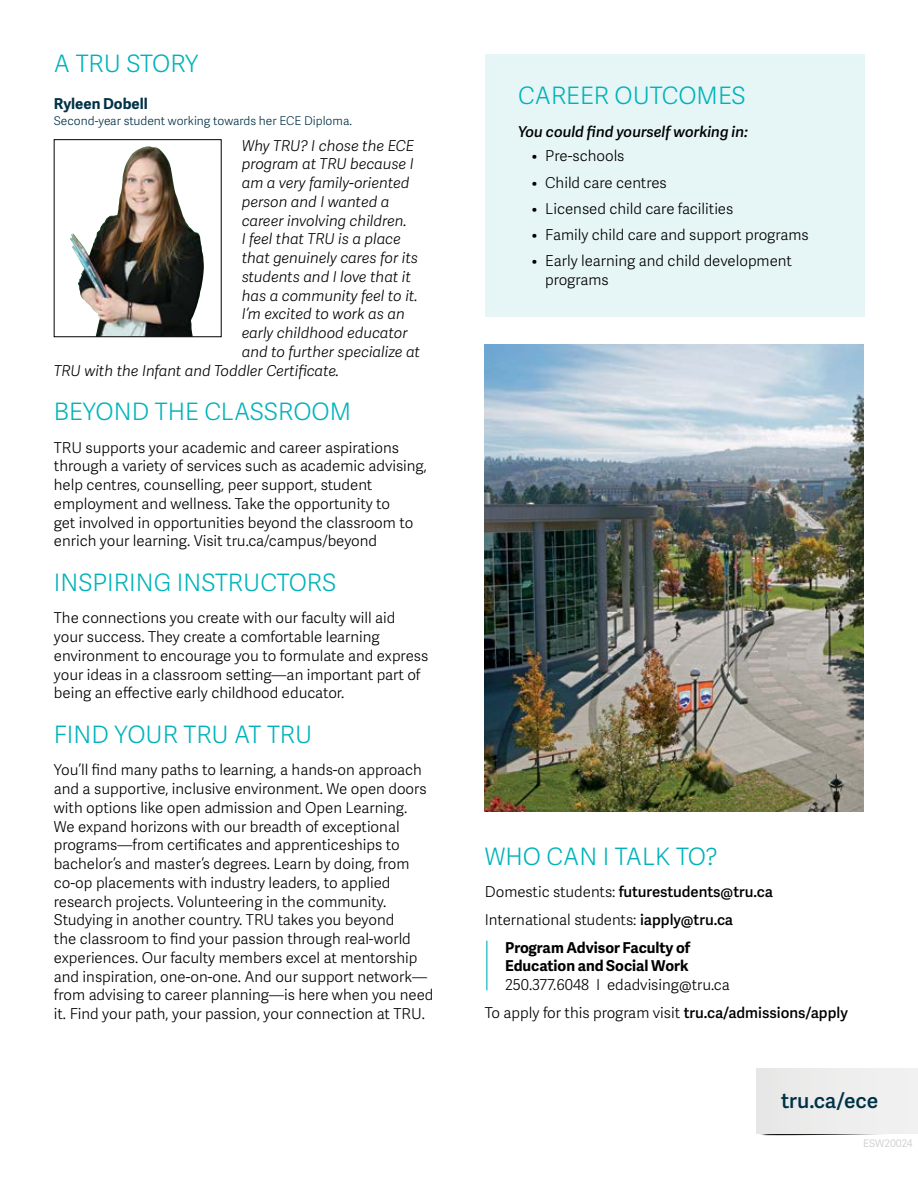
<style>
.page{position:relative;width:918px;height:1188px;background:#fff}
.page>*{position:absolute;margin:0;border:0;box-sizing:border-box;transform-origin:0 0}
.t1{font:300 24px "Adelle Sans";color:#00b3ba}
.t2{font:600 21px "Adelle Sans";color:#003146}
.t3{font:300 15px/18.8px "Adelle Sans";color:#000}
.t4{font:italic 300 15px "Adelle Sans";color:#000}
.t5{font:700 15px "Adelle Sans";color:#000}
.t6{font:600 15px "Adelle Sans";color:#000}
.t7{font:italic 600 15px "Adelle Sans";color:#000}
.t8{font:700 15px "Adelle Sans";color:#003146}
.t9{font:300 12px "Adelle Sans";color:#003146}
.t10{font:10.5px "Adelle Sans";color:#d1d3d4}
.s1{font-weight:300}
.s2{font-weight:600}
</style>
<div class="page">
<div style="left:485px;top:54px;width:379px;height:262px;background:#e6f5f5"></div>
<hr style="left:486px;top:941px;width:1px;height:49px;background:#00b3ba">
<img style="left:485px;top:345px;width:378px;height:467px">
<img style="left:70px;top:147px;width:123px;height:188px">
<div style="left:54px;top:139px;width:167px;height:198px;border:1px solid #000"></div>
<svg style="left:756px;top:1133px;width:162px;height:3px"></svg>
<div style="left:756px;top:1068px;width:162px;height:65px;background:#ededed"></div>
<h1 class="t1" style="left:54px;top:47px;width:146px">A TRU STORY</h1>
<p class="t8" style="left:54px;top:92px;width:95px">Ryleen Dobell</p>
<p class="t9" style="left:54px;top:112px;width:300px">Second-year student working towards her ECE Diploma.</p>
<p class="t4" style="left:242px;top:134px;width:174px">Why TRU? I chose the ECE</p>
<p class="t4" style="left:242px;top:153px;width:174px">program at TRU because I</p>
<p class="t4" style="left:242px;top:172px;width:169px">am a very family-oriented</p>
<p class="t4" style="left:242px;top:191px;width:149px">person and I wanted a</p>
<p class="t4" style="left:242px;top:209px;width:166px">career involving children.</p>
<p class="t4" style="left:242px;top:228px;width:161px">I feel that TRU is a place</p>
<p class="t4" style="left:242px;top:247px;width:178px">that genuinely cares for its</p>
<p class="t4" style="left:242px;top:266px;width:171px">students and I love that it</p>
<p class="t4" style="left:242px;top:284px;width:177px">has a community feel to it.</p>
<p class="t4" style="left:242px;top:303px;width:165px">I’m excited to work as an</p>
<p class="t4" style="left:242px;top:322px;width:167px">early childhood educator</p>
<p class="t4" style="left:242px;top:341px;width:180px">and to further specialize at</p>
<p class="t4" style="left:54px;top:359px;width:287px">TRU with the Infant and Toddler Certificate.</p>
<h1 class="t1" style="left:54px;top:395px;width:299px">BEYOND THE CLASSROOM</h1>
<p class="t3" style="left:54px;top:437px;width:375px">TRU supports your academic and career aspirations through a variety of services such as academic advising, help centres, counselling, peer support, student employment and wellness. Take the opportunity to<br>get involved in opportunities beyond the classroom to enrich your learning. Visit tru.ca/campus/beyond</p>
<h1 class="t1" style="left:54px;top:565px;width:284px">INSPIRING INSTRUCTORS</h1>
<p class="t3" style="left:54px;top:608px;width:376px">The connections you create with our faculty will aid your success. They create a comfortable learning environment to encourage you to formulate and express your ideas in a classroom setting—an important part of being an effective early childhood educator.</p>
<h1 class="t1" style="left:54px;top:717px;width:260px">FIND YOUR TRU AT TRU</h1>
<p class="t3" style="left:54px;top:760px;width:381px">You’ll find many paths to learning, a hands-on approach and a supportive, inclusive environment. We open doors with options like open admission and Open Learning.<br>We expand horizons with our breadth of exceptional programs—from certificates and apprenticeships to bachelor’s and master’s degrees. Learn by doing, from co-op placements with industry leaders, to applied research projects. Volunteering in the community.<br>Studying in another country. TRU takes you beyond<br>the classroom to find your passion through real-world experiences. Our faculty members excel at mentorship and inspiration, one-on-one. And our support network— from advising to career planning—is here when you need it. Find your path, your passion, your connection at TRU.</p>
<h1 class="t1" style="left:518px;top:79px;width:229px">CAREER OUTCOMES</h1>
<p class="t7" style="left:518px;top:120px;width:231px">You could find yourself working in:</p>
<p class="t3" style="left:532px;top:146px;width:94px">• Pre-schools</p>
<p class="t3" style="left:532px;top:172px;width:137px">• Child care centres</p>
<p class="t3" style="left:532px;top:199px;width:203px">• Licensed child care facilities</p>
<p class="t3" style="left:532px;top:225px;width:278px">• Family child care and support programs</p>
<p class="t3" style="left:545px;top:251px;width:248px;text-indent:-14px">• Early learning and child development programs</p>
<h1 class="t1" style="left:485px;top:839px;width:235px">WHO CAN I TALK TO?</h1>
<p class="t6" style="left:485px;top:881px;width:290px"><span class="s1">Domestic students:</span> futurestudents@tru.ca</p>
<p class="t3" style="left:485px;top:910px;width:250px">International students: <span class="s2">iapply@tru.ca</span></p>
<p class="t5" style="left:505px;top:936px;width:187px">Program Advisor Faculty of</p>
<p class="t5" style="left:505px;top:955px;width:185px">Education and Social Work</p>
<p class="t3" style="left:485px;top:970px;width:365px;line-height:27.9px;text-indent:20px">250.377.6048 I edadvising@tru.ca<br>To apply for this program visit <span class="s2">tru.ca/admissions/apply</span></p>
<h2 class="t2" style="left:781px;top:1085px;width:99px">tru.ca/ece</h2>
<p class="t10" style="left:863px;top:1136px;width:51px">ESW20024</p>
</div>
